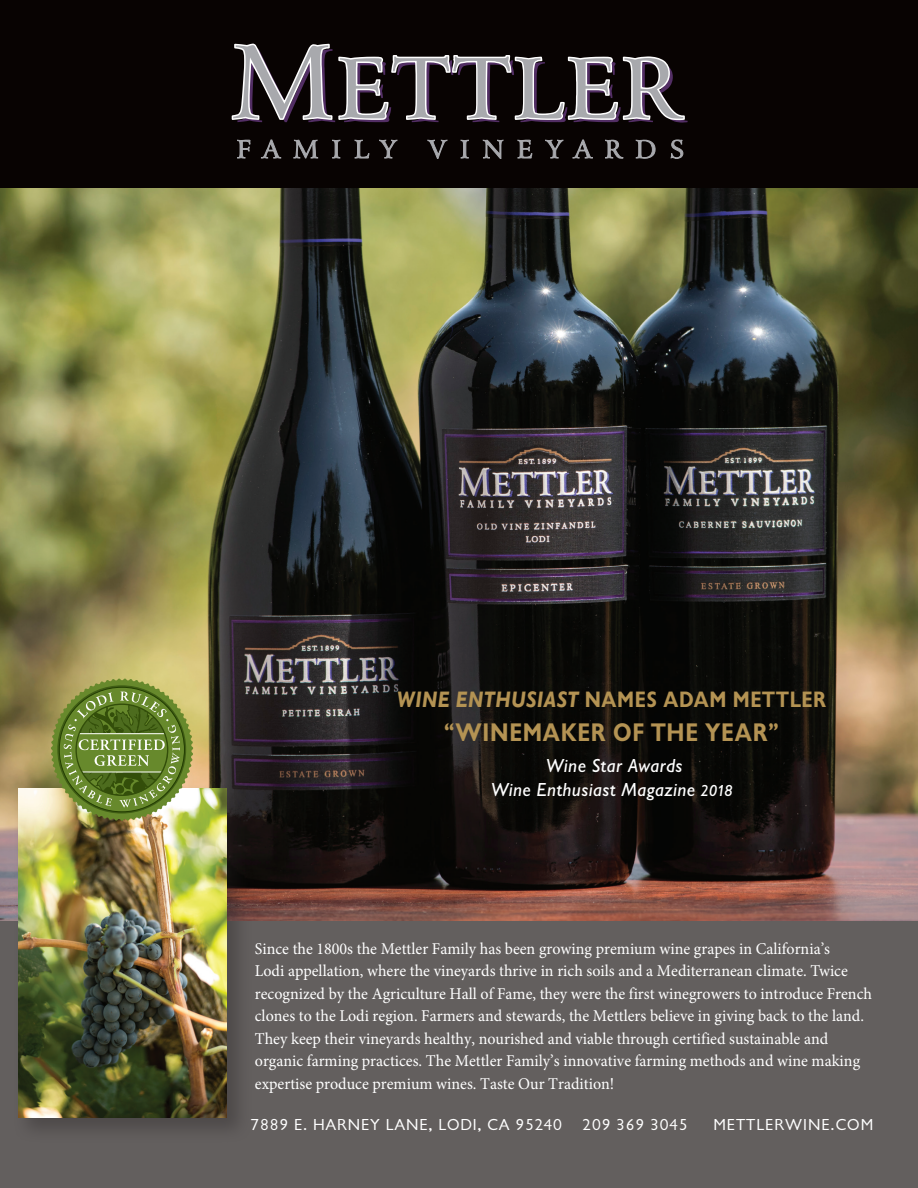
<style>
.page{position:relative;width:918px;height:1188px;background:#fff}
.page>*{position:absolute;margin:0;border:0;box-sizing:border-box;transform-origin:0 0}
.t1{font:700 26.4px "Chantilly";letter-spacing:.03em;color:#b49353;scale:.91 1}
.t2{font:700 23.1px "Chantilly";letter-spacing:.03em;color:#b49353;scale:.91 1}
.t3{font:italic 500 19.5px/24px "Chantilly";letter-spacing:.02em;color:#fff;text-align:center}
.t4{font:16.5px/22.5px "Minion Pro";color:#fff}
.t5{font:16.5px "Chantilly";letter-spacing:.05em;color:#fff}
.s1{font-style:italic}
.s2{font-size:16.5px}
</style>
<div class="page">
<div style="left:0;top:892px;width:918px;height:296px;background:#635f5e"></div>
<img style="left:0;top:188px;width:918px;height:732px">
<div style="left:0;top:0;width:918px;height:188px;background:#080302"></div>
<svg style="left:231px;top:43px;width:457px;height:116px"></svg>
<div style="left:13px;top:784px;width:239px;height:360px;background:#231f20;opacity:.34"></div>
<img style="left:18px;top:788px;width:209px;height:330px">
<svg style="left:51px;top:678px;width:142px;height:143px;background:#809449"></svg>
<h2 class="t2" style="left:397px;top:686px;width:473px"><span class="s1">WINE ENTHUSIAST</span> NAMES ADAM METTLER</h2>
<h1 class="t1" style="left:444px;top:717px;width:370px">“WINEMAKER OF THE YEAR”</h1>
<p class="t3" style="left:491px;top:754px;width:243px">Wine Star Awards<br>Wine Enthusiast Magazine <span class="s2">2018</span></p>
<p class="t4" style="left:255px;top:937px;width:619px">Since the 1800s the Mettler Family has been growing premium wine grapes in California’s<br>Lodi appellation, where the vineyards thrive in rich soils and a Mediterranean climate. Twice recognized by the Agriculture Hall of Fame, they were the first winegrowers to introduce French clones to the Lodi region. Farmers and stewards, the Mettlers believe in giving back to the land.<br>They keep their vineyards healthy, nourished and viable through certified sustainable and organic farming practices. The Mettler Family’s innovative farming methods and wine making expertise produce premium wines. Taste Our Tradition!</p>
<p class="t5" style="left:251px;top:1116px;width:313px">7889 E. HARNEY LANE, LODI, CA 95240</p>
<p class="t5" style="left:582px;top:1116px;width:107px">209 369 3045</p>
<p class="t5" style="left:713px;top:1116px;width:161px">METTLERWINE.COM</p>
</div>
